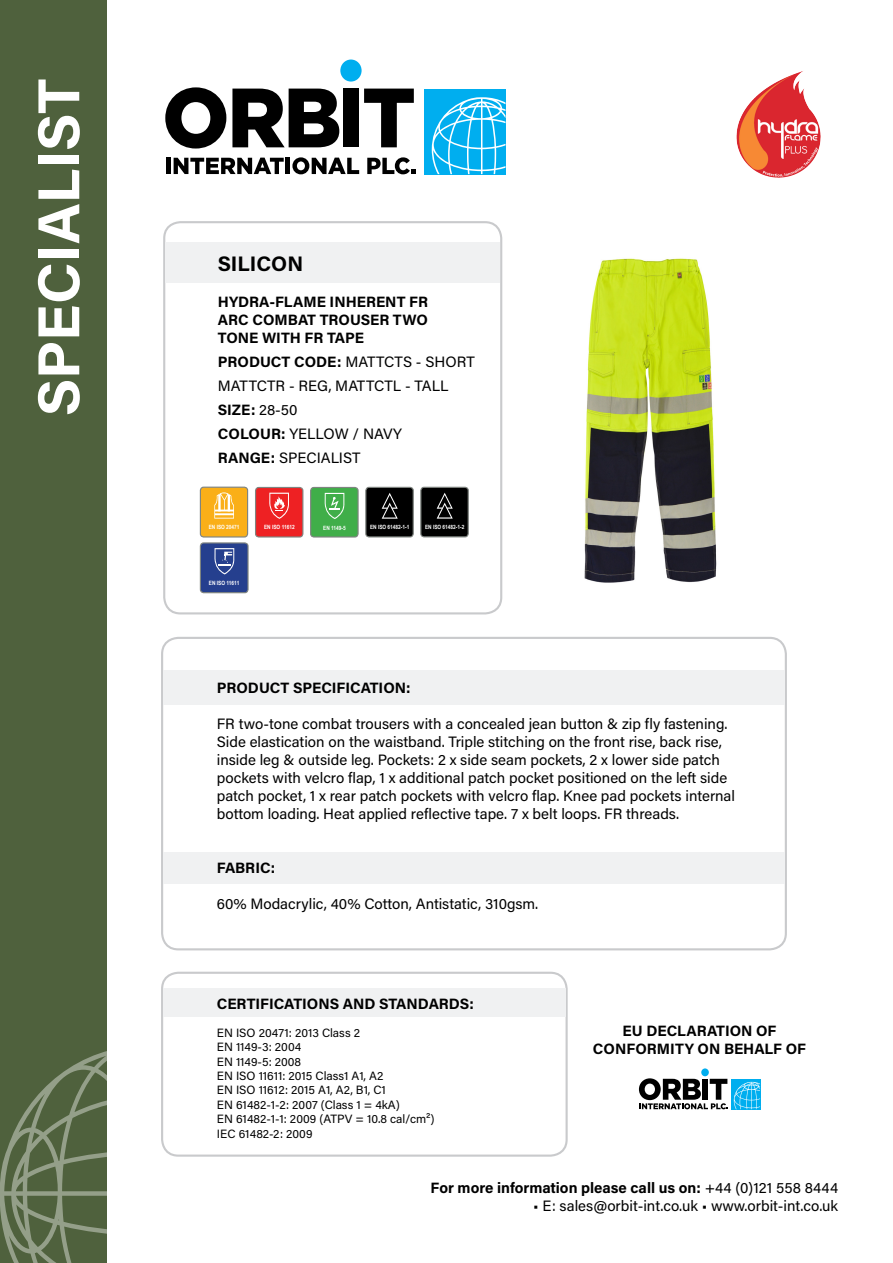
<style>
.page{position:relative;width:893px;height:1263px;background:#fff}
.page>*{position:absolute;margin:0;border:0;box-sizing:border-box;transform-origin:0 0}
.t1{font:700 59.25px "Acumin Pro";letter-spacing:-.005em;color:#fff}
.t2{font:700 21px "Acumin Pro";color:#000}
.t3{font:15px/18px "Acumin Pro";color:#000}
.t4{font:700 15px/18px "Acumin Pro";color:#000;text-align:center}
.t5{font:12px "Acumin Pro";color:#000}
.t6{font:700 5.85px "Arial Narrow";color:#fff}
.s1{font-weight:700}
.s2{font-weight:400}
</style>
<div class="page">
<div style="left:161px;top:972px;width:407px;height:185px;border:2px solid #c9cacc;border-radius:16px"></div>
<div style="left:163px;top:221px;width:339px;height:393px;border:2px solid #c9cacc;border-radius:16px"></div>
<img style="left:584px;top:258px;width:133px;height:325px">
<div style="left:424px;top:89px;width:81px;height:85px;background:#00aeef"></div>
<svg style="left:165px;top:87px;width:61px;height:62px"></svg>
<svg style="left:232px;top:89px;width:107px;height:58px"></svg>
<div style="left:343px;top:89px;width:16px;height:58px;background:#000"></div>
<svg style="left:364px;top:89px;width:50px;height:58px"></svg>
<div style="left:340px;top:60px;width:22px;height:22px;background:#00aeef;border-radius:50%"></div>
<div style="left:166px;top:158px;width:5px;height:16px;background:#000"></div>
<svg style="left:174px;top:158px;width:110px;height:16px"></svg>
<hr style="left:286px;top:158px;width:4px;height:16px;background:#000">
<svg style="left:292px;top:157px;width:67px;height:17px"></svg>
<svg style="left:367px;top:157px;width:49px;height:17px"></svg>
<svg style="left:432px;top:97px;width:73px;height:77px"></svg>
<div style="left:161px;top:637px;width:626px;height:313px;border:2px solid #c9cacc;border-radius:16px"></div>
<div style="left:165px;top:242px;width:335px;height:41px;background:#f0f1f2"></div>
<div style="left:163px;top:670px;width:622px;height:35px;background:#f0f1f2"></div>
<div style="left:163px;top:988px;width:403px;height:29px;background:#f0f1f2"></div>
<div style="left:163px;top:851px;width:622px;height:32px;background:#f0f1f2"></div>
<div style="left:731px;top:1079px;width:29px;height:30px;background:#00aeef"></div>
<div style="left:701px;top:1068px;width:8px;height:8px;background:#00aeef;border-radius:50%"></div>
<svg style="left:639px;top:1078px;width:89px;height:31px"></svg>
<svg style="left:734px;top:1082px;width:26px;height:27px"></svg>
<div style="left:0;top:0;width:106px;height:1263px;background:#4f613d"></div>
<svg style="left:0;top:1051px;width:106px;height:212px"></svg>
<div style="left:200px;top:487px;width:48px;height:50px;background:#faaf18;border-radius:3px"></div>
<div style="left:200px;top:487px;width:48px;height:50px;border:1px solid #7f8480;border-radius:3px"></div>
<svg style="left:214px;top:492px;width:20px;height:27px"></svg>
<div style="left:366px;top:487px;width:47px;height:50px;background:#000;border-radius:3px"></div>
<div style="left:365px;top:487px;width:49px;height:50px;border:1px solid #7f8480;border-radius:3px"></div>
<svg style="left:382px;top:493px;width:16px;height:26px"></svg>
<div style="left:421px;top:487px;width:47px;height:50px;background:#000;border-radius:3px"></div>
<div style="left:420px;top:487px;width:49px;height:50px;border:1px solid #7f8480;border-radius:3px"></div>
<svg style="left:437px;top:493px;width:16px;height:26px"></svg>
<div style="left:311px;top:487px;width:47px;height:50px;background:#40ae49;border-radius:3px"></div>
<div style="left:310px;top:487px;width:49px;height:50px;border:1px solid #7f8480;border-radius:3px"></div>
<svg style="left:325px;top:493px;width:20px;height:26px"></svg>
<div style="left:200px;top:543px;width:48px;height:50px;background:#253f8e;border-radius:3px"></div>
<div style="left:200px;top:542px;width:49px;height:51px;border:1px solid #7f8480;border-radius:3px"></div>
<svg style="left:214px;top:548px;width:21px;height:26px"></svg>
<div style="left:256px;top:487px;width:47px;height:50px;background:#ee2123;border-radius:3px"></div>
<div style="left:255px;top:487px;width:48px;height:50px;border:1px solid #7f8480;border-radius:3px"></div>
<svg style="left:269px;top:493px;width:20px;height:26px"></svg>
<img style="left:758px;top:71px;width:46px;height:24px">
<p class="t1" style="left:17px;top:416px;width:339px;rotate:-90deg">SPECIALIST</p>
<p class="t2" style="left:218px;top:248px;width:87px">SILICON</p>
<p class="t4" style="left:218px;top:292px;width:212px">HYDRA-FLAME INHERENT FR</p>
<p class="t4" style="left:218px;top:310px;width:211px">ARC COMBAT TROUSER TWO</p>
<p class="t4" style="left:218px;top:328px;width:147px">TONE WITH FR TAPE</p>
<p class="t3" style="left:218px;top:349px;width:258px;line-height:24px"><span class="s1">PRODUCT CODE:</span> MATTCTS - SHORT<br>MATTCTR - REG, MATTCTL - TALL</p>
<p class="t4" style="left:218px;top:400px;width:81px">SIZE: <span class="s2">28-50</span></p>
<p class="t3" style="left:218px;top:424px;width:186px"><span class="s1">COLOUR:</span> YELLOW / NAVY</p>
<p class="t3" style="left:218px;top:448px;width:144px"><span class="s1">RANGE:</span> SPECIALIST</p>
<p class="t6" style="left:209px;top:523px;width:32px">EN ISO 20471</p>
<p class="t6" style="left:323px;top:523px;width:24px">EN 1149-5</p>
<p class="t6" style="left:370px;top:523px;width:41px">EN ISO 61482-1-1</p>
<p class="t6" style="left:425px;top:523px;width:41px">EN ISO 61482-1-2</p>
<p class="t6" style="left:264px;top:523px;width:32px">EN ISO 11612</p>
<p class="t6" style="left:209px;top:578px;width:32px">EN ISO 11611</p>
<p class="t4" style="left:217px;top:678px;width:195px">PRODUCT SPECIFICATION:</p>
<p class="t3" style="left:217px;top:714px;width:520px">FR two-tone combat trousers with a concealed jean button &amp; zip fly fastening.<br>Side elastication on the waistband. Triple stitching on the front rise, back rise, inside leg &amp; outside leg. Pockets: 2 x side seam pockets, 2 x lower side patch pockets with velcro flap, 1 x additional patch pocket positioned on the left side patch pocket, 1 x rear patch pockets with velcro flap. Knee pad pockets internal bottom loading. Heat applied reflective tape. 7 x belt loops. FR threads.</p>
<p class="t4" style="left:217px;top:858px;width:60px">FABRIC:</p>
<p class="t3" style="left:217px;top:894px;width:323px">60% Modacrylic, 40% Cotton, Antistatic, 310gsm.</p>
<p class="t4" style="left:217px;top:994px;width:259px">CERTIFICATIONS AND STANDARDS:</p>
<p class="t5" style="left:217px;top:1024px;width:145px">EN ISO 20471: 2013 Class 2</p>
<p class="t5" style="left:217px;top:1038px;width:86px">EN 1149-3: 2004</p>
<p class="t5" style="left:217px;top:1053px;width:86px">EN 1149-5: 2008</p>
<p class="t5" style="left:217px;top:1067px;width:168px">EN ISO 11611: 2015 Class1 A1, A2</p>
<p class="t5" style="left:217px;top:1082px;width:171px">EN ISO 11612: 2015 A1, A2, B1, C1</p>
<p class="t5" style="left:217px;top:1096px;width:185px">EN 61482-1-2: 2007 (Class 1 = 4kA)</p>
<p class="t5" style="left:217px;top:1110px;width:219px">EN 61482-1-1: 2009 (ATPV = 10.8 cal/cm²)</p>
<p class="t5" style="left:217px;top:1125px;width:97px">IEC 61482-2: 2009</p>
<p class="t4" style="left:593px;top:1021px;width:215px">EU DECLARATION OF<br>CONFORMITY ON BEHALF OF</p>
<p class="t4" style="left:431px;top:1178px;width:409px">For more information please call us on: <span class="s2">+44 (0)121 558 8444</span></p>
<p class="t3" style="left:533px;top:1196px;width:307px">• E: sales@orbit-int.co.uk • www.orbit-int.co.uk</p>
</div>
